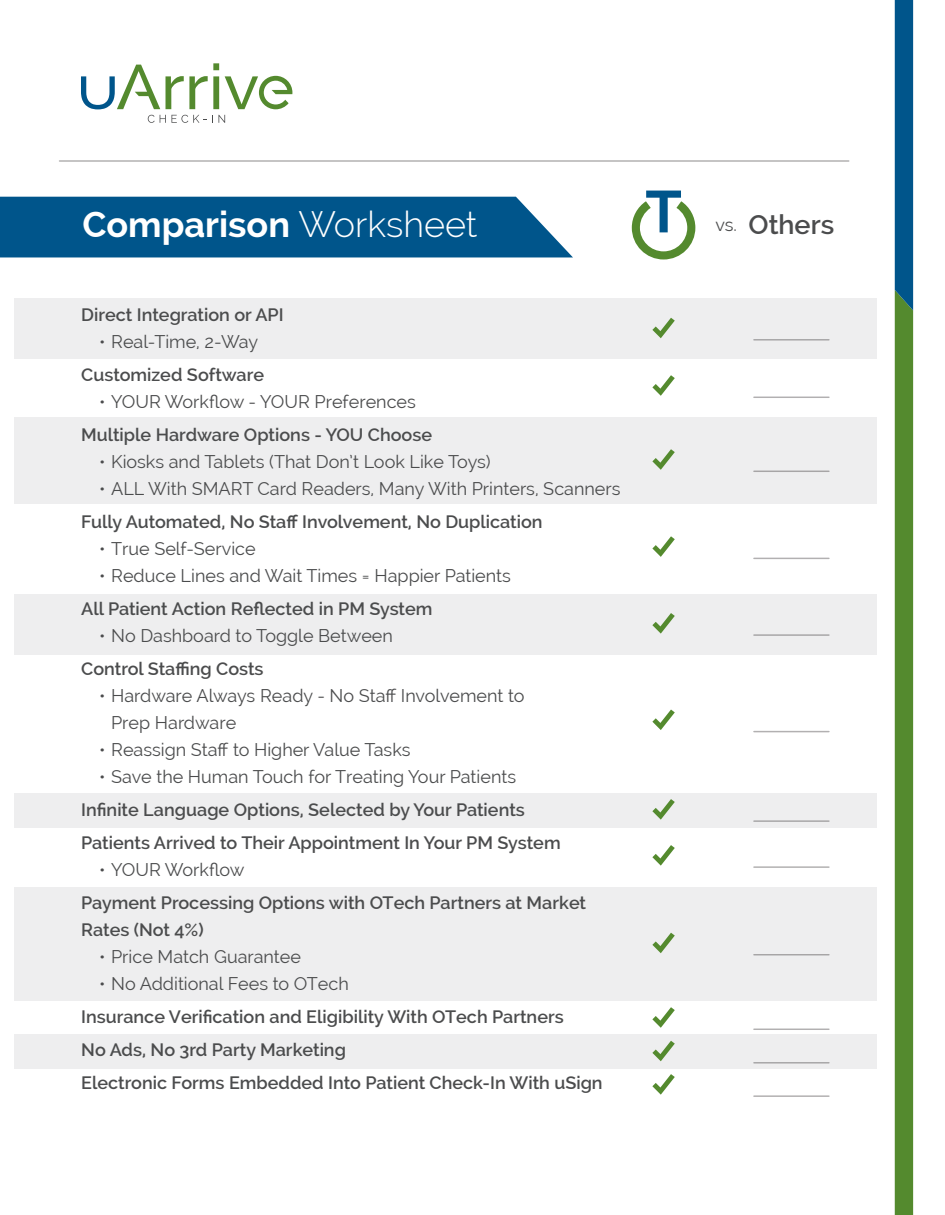
<style>
.page{position:relative;width:945px;height:1215px;background:#fff}
.page>*{position:absolute;margin:0;border:0;box-sizing:border-box;transform-origin:0 0}
.t1{font:700 36px "Raleway";color:#fff}
.t2{font:600 27px "Raleway";color:#4b4c4d}
.t3{font:600 18px/33px "Raleway";color:#4b4c4d}
.t4{font:18px/27px "Raleway";color:#4b4c4d}
.s1{font-weight:300}
.s2{font-weight:400;font-size:18px}
</style>
<div class="page">
<svg style="left:895px;top:0;width:18px;height:1215px;background:#3f7c45"></svg>
<hr style="left:60px;top:160px;width:789px;height:2px;background:#231f20">
<div style="left:14px;top:298px;width:863px;height:61px;background:#eeeeef"></div>
<div style="left:14px;top:594px;width:863px;height:60px;background:#eeeeef"></div>
<div style="left:14px;top:793px;width:863px;height:34px;background:#eeeeef"></div>
<div style="left:14px;top:1035px;width:863px;height:34px;background:#eeeeef"></div>
<div style="left:14px;top:887px;width:863px;height:113px;background:#eeeeef"></div>
<div style="left:14px;top:417px;width:863px;height:87px;background:#eeeeef"></div>
<svg style="left:632px;top:191px;width:63px;height:69px"></svg>
<svg style="left:652px;top:318px;width:23px;height:20px"></svg>
<hr style="left:754px;top:339px;width:75px;height:2px;background:#231f20">
<svg style="left:652px;top:375px;width:23px;height:21px"></svg>
<hr style="left:754px;top:397px;width:75px;height:1px;background:#231f20">
<svg style="left:652px;top:449px;width:23px;height:21px"></svg>
<hr style="left:754px;top:471px;width:75px;height:1px;background:#231f20">
<svg style="left:652px;top:536px;width:23px;height:21px"></svg>
<hr style="left:754px;top:558px;width:75px;height:1px;background:#231f20">
<svg style="left:652px;top:613px;width:23px;height:21px"></svg>
<hr style="left:754px;top:634px;width:75px;height:2px;background:#231f20">
<svg style="left:652px;top:710px;width:23px;height:20px"></svg>
<hr style="left:754px;top:731px;width:75px;height:1px;background:#231f20">
<svg style="left:652px;top:799px;width:23px;height:21px"></svg>
<hr style="left:754px;top:820px;width:75px;height:2px;background:#231f20">
<svg style="left:652px;top:845px;width:23px;height:21px"></svg>
<hr style="left:754px;top:866px;width:75px;height:2px;background:#231f20">
<svg style="left:652px;top:933px;width:23px;height:20px"></svg>
<hr style="left:754px;top:954px;width:75px;height:1px;background:#231f20">
<svg style="left:652px;top:1007px;width:23px;height:21px"></svg>
<hr style="left:754px;top:1029px;width:75px;height:1px;background:#231f20">
<svg style="left:652px;top:1041px;width:23px;height:20px"></svg>
<hr style="left:754px;top:1062px;width:75px;height:2px;background:#231f20">
<svg style="left:652px;top:1074px;width:23px;height:21px"></svg>
<hr style="left:754px;top:1095px;width:75px;height:2px;background:#231f20">
<div style="left:0;top:197px;width:573px;height:60px;background:#00558b"></div>
<svg style="left:166px;top:63px;width:53px;height:46px"></svg>
<svg style="left:225px;top:76px;width:67px;height:33px"></svg>
<svg style="left:81px;top:65px;width:79px;height:44px"></svg>
<svg style="left:148px;top:115px;width:77px;height:8px"></svg>
<h1 class="t1" style="left:83px;top:204px;width:396px">Comparison <span class="s1">Worksheet</span></h1>
<h2 class="t2" style="left:716px;top:209px;width:120px"><span class="s2">vs.</span> Others</h2>
<p class="t3" style="left:81px;top:299px;width:204px">Direct Integration or API</p>
<p class="t4" style="left:99px;top:329px;width:161px">• Real-Time, 2-Way</p>
<p class="t3" style="left:81px;top:359px;width:185px">Customized Software</p>
<p class="t4" style="left:99px;top:389px;width:318px">• YOUR Workflow - YOUR Preferences</p>
<p class="t3" style="left:81px;top:419px;width:352px">Multiple Hardware Options - YOU Choose</p>
<p class="t4" style="left:99px;top:449px;width:393px">• Kiosks and Tablets (That Don’t Look Like Toys)</p>
<p class="t4" style="left:99px;top:476px;width:523px">• ALL With SMART Card Readers, Many With Printers, Scanners</p>
<p class="t3" style="left:81px;top:506px;width:463px">Fully Automated, No Staff Involvement, No Duplication</p>
<p class="t4" style="left:99px;top:536px;width:158px">• True Self-Service</p>
<p class="t4" style="left:99px;top:563px;width:413px">• Reduce Lines and Wait Times = Happier Patients</p>
<p class="t3" style="left:81px;top:593px;width:353px">All Patient Action Reflected in PM System</p>
<p class="t4" style="left:99px;top:623px;width:295px">• No Dashboard to Toggle Between</p>
<p class="t3" style="left:81px;top:653px;width:184px">Control Staffing Costs</p>
<p class="t4" style="left:111px;top:683px;width:415px;text-indent:-12px">• Hardware Always Ready - No Staff Involvement to<br>Prep Hardware</p>
<p class="t4" style="left:99px;top:737px;width:313px">• Reassign Staff to Higher Value Tasks</p>
<p class="t4" style="left:99px;top:764px;width:419px">• Save the Human Touch for Treating Your Patients</p>
<p class="t3" style="left:81px;top:794px;width:481px">Infinite Language Options, Selected by Your Patients<br>Patients Arrived to Their Appointment In Your PM System</p>
<p class="t4" style="left:99px;top:857px;width:147px">• YOUR Workflow</p>
<p class="t3" style="left:81px;top:890px;width:506px;line-height:27px">Payment Processing Options with OTech Partners at Market<br>Rates (Not 4%)</p>
<p class="t4" style="left:99px;top:944px;width:203px">• Price Match Guarantee</p>
<p class="t4" style="left:99px;top:971px;width:251px">• No Additional Fees to OTech</p>
<p class="t3" style="left:81px;top:1001px;width:523px">Insurance Verification and Eligibility With OTech Partners<br>No Ads, No 3rd Party Marketing<br>Electronic Forms Embedded Into Patient Check-In With uSign</p>
</div>
